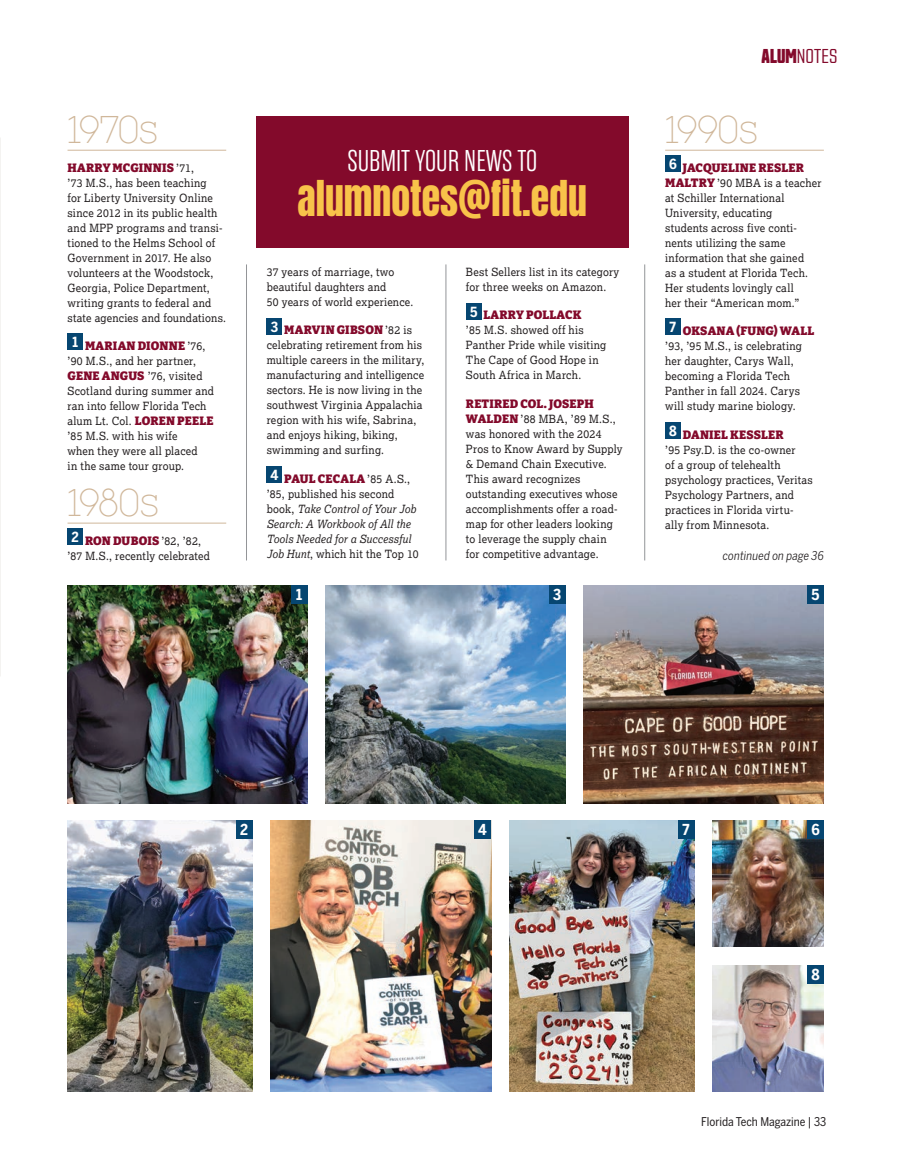
<style>
.page{position:relative;width:905px;height:1175px;background:#fff}
.page>*{position:absolute;margin:0;border:0;box-sizing:border-box;transform-origin:0 0}
.t1{font:42px "Anton";color:#f8c34a;scale:.9 1}
.AlumNotes_Class_Years{font:300 36px "Kettering 105";letter-spacing:-.02em;color:#d0b79a}
.t2{font:300 30px "Rama Gothic E";color:#fff}
.t3{font:300 19.5px "Countach";color:#830a2b}
.AlumNotes_Photo_Numbers{font:700 15px "Benton Sans Condensed";color:#fff}
.AlumNotes_Photo_Numbers-2{font:700 13.8px "Benton Sans Condensed";color:#fff}
.AlumNotes_Body_text{font:900 12px "Bitter";letter-spacing:.015em;color:#830a2b}
.t4{font:12px "Benton Sans Condensed";color:#231f20}
.continued{font:italic 12px "Benton Sans Condensed";letter-spacing:.01em;color:#231f20}
.AlumNotes_Body_text-2{font:11.25px/15px "Lexia";letter-spacing:.02em;color:#231f20;scale:.95 1}
.AlumNotes_Body_text-3{font:italic 11.25px/15px "Lexia";letter-spacing:.01em;color:#231f20;scale:.95 1}
.s1{font-family:"Lexia";font-weight:400;font-size:11.25px;color:#231f20}
.s2{font-family:"Bitter";font-weight:900;font-size:12px;color:#830a2b}
.s3{font-style:normal}
.s4{font-weight:700}
</style>
<div class="page">
<div style="left:256px;top:116px;width:372px;height:131px;background:#830a2b"></div>
<hr style="left:68px;top:150px;width:158px;height:1px;background:#d0b79a">
<hr style="left:68px;top:523px;width:158px;height:1px;background:#d0b79a">
<div style="left:68px;top:333px;width:15px;height:17px;background:#064671"></div>
<div style="left:68px;top:528px;width:15px;height:16px;background:#064671"></div>
<div style="left:267px;top:318px;width:15px;height:16px;background:#064671"></div>
<div style="left:267px;top:466px;width:15px;height:17px;background:#064671"></div>
<div style="left:466px;top:303px;width:15px;height:16px;background:#064671"></div>
<hr style="left:665px;top:150px;width:158px;height:1px;background:#d0b79a">
<div style="left:665px;top:155px;width:15px;height:17px;background:#064671"></div>
<div style="left:665px;top:318px;width:15px;height:17px;background:#064671"></div>
<div style="left:665px;top:422px;width:15px;height:17px;background:#064671"></div>
<img style="left:68px;top:820px;width:184px;height:271px">
<div style="left:236px;top:820px;width:16px;height:18px;background:#064671"></div>
<img style="left:509px;top:820px;width:185px;height:271px">
<div style="left:677px;top:820px;width:17px;height:18px;background:#064671"></div>
<img style="left:325px;top:585px;width:240px;height:218px">
<div style="left:549px;top:585px;width:16px;height:18px;background:#064671"></div>
<img style="left:712px;top:820px;width:112px;height:126px">
<div style="left:807px;top:820px;width:17px;height:18px;background:#064671"></div>
<img style="left:712px;top:965px;width:112px;height:126px">
<div style="left:807px;top:965px;width:17px;height:18px;background:#064671"></div>
<img style="left:583px;top:585px;width:241px;height:218px">
<div style="left:807px;top:585px;width:17px;height:18px;background:#064671"></div>
<img style="left:67px;top:585px;width:241px;height:218px">
<div style="left:291px;top:585px;width:17px;height:18px;background:#064671"></div>
<img style="left:271px;top:820px;width:220px;height:271px">
<div style="left:474px;top:820px;width:17px;height:18px;background:#064671"></div>
<hr style="left:246px;top:264px;width:1px;height:296px;background:#939598">
<hr style="left:445px;top:264px;width:1px;height:296px;background:#939598">
<hr style="left:644px;top:264px;width:1px;height:296px;background:#939598">
<p class="AlumNotes_Class_Years" style="left:68px;top:110px;width:92px">1970s</p>
<p class="AlumNotes_Body_text" style="left:68px;top:160px;width:128px">HARRY MCGINNIS <span class="s1">’71,</span></p>
<p class="AlumNotes_Body_text-2" style="left:68px;top:175px;width:168px">’73 M.S., has been teaching<br>for Liberty University Online since 2012 in its public health and MPP programs and transi&shy;tioned to the Helms School of<br>Government in 2017. He also volunteers at the Woodstock,<br>Georgia, Police Department, writing grants to federal and state agencies and foundations.</p>
<p class="AlumNotes_Photo_Numbers-2" style="left:72px;top:334px;width:7px">1</p>
<p class="AlumNotes_Body_text" style="left:85px;top:338px;width:122px">MARIAN DIONNE <span class="s1">’76,</span></p>
<p class="AlumNotes_Body_text-2" style="left:68px;top:353px;width:156px">’90 M.S., and her partner,<br><span class="s2">GENE ANGUS</span> ’76, visited<br>Scotland during summer and ran into fellow Florida Tech alum Lt. Col. <span class="s2">LOREN PEELE </span>’85 M.S. with his wife<br>when they were all placed<br>in the same tour group.</p>
<p class="AlumNotes_Class_Years" style="left:68px;top:483px;width:93px">1980s</p>
<p class="AlumNotes_Photo_Numbers-2" style="left:72px;top:528px;width:9px">2</p>
<p class="AlumNotes_Body_text" style="left:85px;top:532px;width:117px">RON DUBOIS <span class="s1">’82, ’82,</span></p>
<p class="AlumNotes_Body_text-2" style="left:68px;top:547px;width:151px">’87 M.S., recently celebrated</p>
<p class="t2" style="left:347px;top:145px;width:191px">SUBMIT YOUR NEWS TO</p>
<p class="t1" style="left:297px;top:177px;width:323px">alumnotes@fit.edu</p>
<p class="AlumNotes_Body_text-2" style="left:267px;top:264px;width:156px">37 years of marriage, two beautiful daughters and<br>50 years of world experience.</p>
<p class="AlumNotes_Photo_Numbers-2" style="left:271px;top:318px;width:9px">3</p>
<p class="AlumNotes_Body_text" style="left:284px;top:323px;width:129px">MARVIN GIBSON <span class="s1">’82 is</span></p>
<p class="AlumNotes_Body_text-2" style="left:267px;top:337px;width:167px">celebrating retirement from his multiple careers in the military, manufacturing and intelligence sectors. He is now living in the southwest Virginia Appalachia region with his wife, Sabrina, and enjoys hiking, biking, swimming and surfing.</p>
<p class="AlumNotes_Photo_Numbers-2" style="left:270px;top:466px;width:10px">4</p>
<p class="AlumNotes_Body_text" style="left:284px;top:471px;width:127px">PAUL CECALA <span class="s1">’85 A.S.,</span></p>
<p class="AlumNotes_Body_text-3" style="left:267px;top:486px;width:161px"><span class="s3">’85, published his second book,</span> Take Control of Your Job<br>Search: A Workbook of All the<br>Tools Needed for a Successful<br>Job Hunt<span class="s3">, which hit the Top 10</span></p>
<p class="AlumNotes_Body_text-2" style="left:466px;top:264px;width:163px">Best Sellers list in its category for three weeks on Amazon.</p>
<p class="AlumNotes_Photo_Numbers-2" style="left:470px;top:303px;width:9px">5</p>
<p class="AlumNotes_Body_text" style="left:483px;top:308px;width:99px">LARRY POLLACK</p>
<p class="AlumNotes_Body_text-2" style="left:466px;top:322px;width:149px">’85 M.S. showed off his<br>Panther Pride while visiting<br>The Cape of Good Hope in<br>South Africa in March.</p>
<p class="AlumNotes_Body_text" style="left:466px;top:396px;width:129px">RETIRED COL. JOSEPH</p>
<p class="AlumNotes_Body_text-2" style="left:466px;top:411px;width:166px"><span class="s2">WALDEN</span> ’88 MBA, ’89 M.S., was honored with the 2024<br>Pros to Know Award by Supply &amp; Demand Chain Executive.<br>This award recognizes outstanding executives whose accomplishments offer a road&shy;map for other leaders looking to leverage the supply chain for competitive advantage.</p>
<h3 class="t3" style="left:761px;top:44px;width:77px"><span class="s4">ALUM</span>NOTES</h3>
<p class="AlumNotes_Class_Years" style="left:665px;top:110px;width:94px">1990s</p>
<p class="AlumNotes_Photo_Numbers-2" style="left:669px;top:155px;width:9px">6</p>
<p class="AlumNotes_Body_text" style="left:682px;top:160px;width:123px">JACQUELINE RESLER</p>
<p class="AlumNotes_Body_text-2" style="left:665px;top:175px;width:166px"><span class="s2">MALTRY</span> ’90 MBA is a teacher at Schiller International<br>University, educating<br>students across five conti&shy;nents utilizing the same information that she gained<br>as a student at Florida Tech.<br>Her students lovingly call<br>her their “American mom.”</p>
<p class="AlumNotes_Photo_Numbers-2" style="left:669px;top:319px;width:8px">7</p>
<p class="AlumNotes_Body_text" style="left:682px;top:323px;width:133px">OKSANA (FUNG) WALL</p>
<p class="AlumNotes_Body_text-2" style="left:665px;top:338px;width:145px">’93, ’95 M.S., is celebrating her daughter, Carys Wall, becoming a Florida Tech<br>Panther in fall 2024. Carys will study marine biology.</p>
<p class="AlumNotes_Photo_Numbers-2" style="left:669px;top:422px;width:9px">8</p>
<p class="AlumNotes_Body_text" style="left:682px;top:427px;width:102px">DANIEL KESSLER</p>
<p class="AlumNotes_Body_text-2" style="left:665px;top:442px;width:157px">’95 Psy.D. is the co-owner<br>of a group of telehealth psychology practices, Veritas<br>Psychology Partners, and practices in Florida virtu&shy;ally from Minnesota.</p>
<p class="continued" style="left:722px;top:549px;width:103px">continued on page 36</p>
<p class="AlumNotes_Photo_Numbers" style="left:553px;top:585px;width:10px">3</p>
<p class="AlumNotes_Photo_Numbers" style="left:296px;top:585px;width:8px">1</p>
<p class="AlumNotes_Photo_Numbers" style="left:811px;top:585px;width:9px">5</p>
<p class="AlumNotes_Photo_Numbers" style="left:240px;top:820px;width:9px">2</p>
<p class="AlumNotes_Photo_Numbers" style="left:682px;top:820px;width:9px">7</p>
<p class="AlumNotes_Photo_Numbers" style="left:478px;top:820px;width:10px">4</p>
<p class="AlumNotes_Photo_Numbers" style="left:811px;top:820px;width:10px">6</p>
<p class="AlumNotes_Photo_Numbers" style="left:811px;top:965px;width:10px">8</p>
<p class="t4" style="left:701px;top:1114px;width:127px">Florida Tech Magazine | 33</p>
</div>
